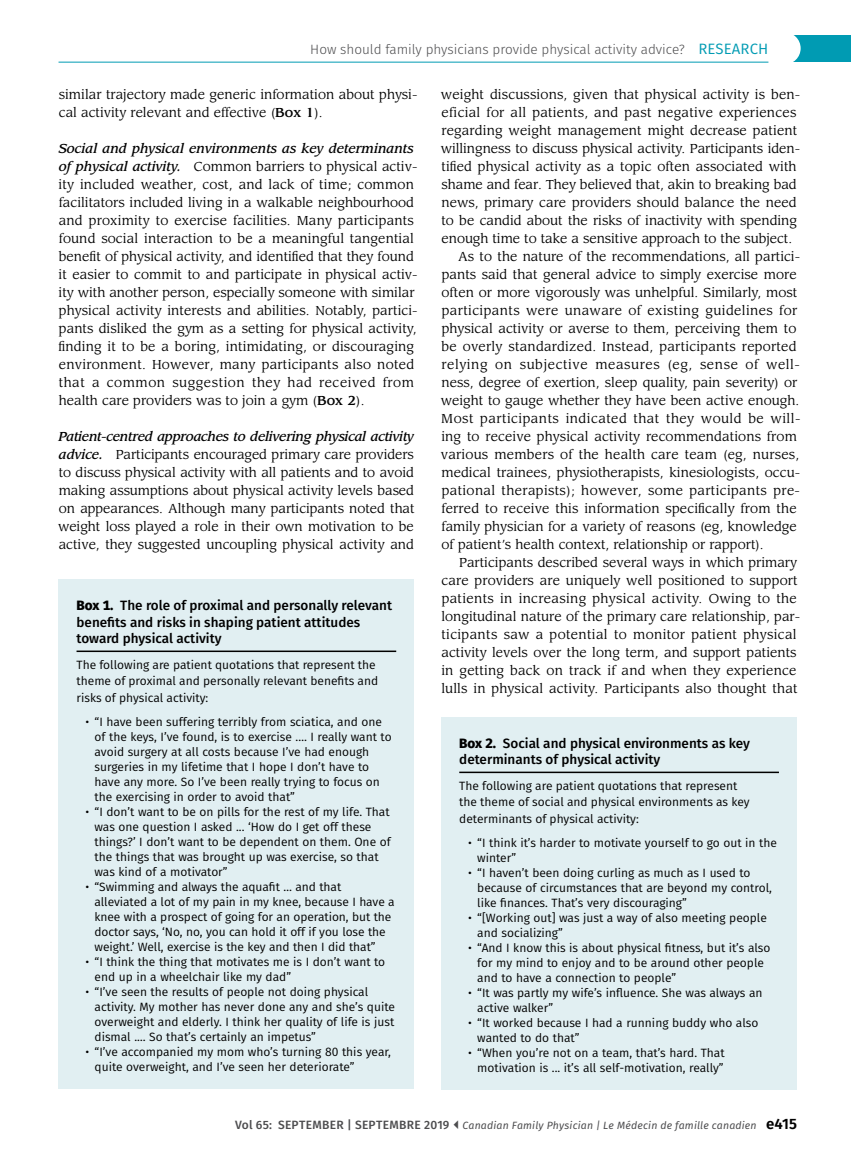
<style>
.page{position:relative;width:851px;height:1161px;background:#fff}
.page>*{position:absolute;margin:0;border:0;box-sizing:border-box;transform-origin:0 0}
.t1{font:500 13.5px/16.5px "Fira Sans";color:#000}
.t2{font:300 13.5px "Fira Sans";color:#4d4d4f}
.t3{font:12.75px/18px "Leawood Std";letter-spacing:.005em;color:#000}
.t4{font:12.75px "Leawood Std";letter-spacing:.025em;color:#000}
.t5{font:12.75px "Leawood Std";letter-spacing:.03em;color:#000}
.t6{font:12.75px "Leawood Std";letter-spacing:.035em;color:#000}
.t7{font:12.75px "Leawood Std";letter-spacing:.045em;color:#000}
.t8{font:12px/15px "Fira Sans";color:#000}
.t9{font:italic 10.5px "Fira Sans";letter-spacing:.015em;color:#4d4d4f}
.s1{font-weight:400;font-size:15px;color:#009bb3}
.s2{font-weight:500}
.s3{font-weight:500;font-style:italic}
.s4{font-weight:800}
.s5{font-weight:500;font-style:normal;font-size:12px}
.s6{font-weight:600;font-style:normal;font-size:15px;color:#000}
</style>
<div class="page">
<div style="left:793px;top:35px;width:57px;height:27px;background:#009bb3"></div>
<div style="left:768px;top:32px;width:32px;height:32px;background:#fff;border-radius:50%"></div>
<hr style="left:58px;top:62px;width:710px;height:1px;background:#009bb3">
<div style="left:58px;top:579px;width:356px;height:510px;background:#e1eff2"></div>
<hr style="left:76px;top:651px;width:320px;height:1px;background:#000">
<div style="left:441px;top:717px;width:355px;height:373px;background:#e1eff2"></div>
<hr style="left:459px;top:772px;width:319px;height:1px;background:#000">
<p class="t2" style="left:310px;top:40px;width:459px">How should family physicians provide physical activity advice? <span class="s1">RESEARCH</span></p>
<p class="t3" style="left:59px;top:86px;width:360px">similar trajectory made generic information about physi&shy;cal activity relevant and effective (<span class="s2">Box 1</span>).</p>
<p class="t3" style="left:59px;top:140px;width:360px"><span class="s3">Social and physical environments as key determinants of physical activity.</span> Common barriers to physical activ&shy;ity included weather, cost, and lack of time; common facilitators included living in a walkable neighbourhood and proximity to exercise facilities. Many participants found social interaction to be a meaningful tangential benefit of physical activity, and identified that they found it easier to commit to and participate in physical activ&shy;ity with another person, especially someone with similar physical activity interests and abilities. Notably, partici&shy;pants disliked the gym as a setting for physical activity, finding it to be a boring, intimidating, or discouraging environment. However, many participants also noted that a common suggestion they had received from health care providers was to join a gym (<span class="s2">Box 2</span>).</p>
<p class="t3" style="left:58px;top:428px;width:358px;text-align:justify"><span class="s3">Patient-centred approaches to delivering physical activity advice.</span> Participants encouraged primary care providers to discuss physical activity with all patients and to avoid making assumptions about physical activity levels based on appearances. Although many participants noted that weight loss played a role in their own motivation to be active, they suggested uncoupling physical activity and</p>
<p class="t3" style="left:441px;top:86px;width:361px">weight discussions, given that physical activity is ben-</p>
<p class="t3" style="left:441px;top:104px;width:356px">eficial for all patients, and past negative experiences</p>
<p class="t3" style="left:441px;top:122px;width:357px">regarding weight management might decrease patient</p>
<p class="t3" style="left:441px;top:140px;width:361px">willingness to discuss physical activity. Participants iden-</p>
<p class="t3" style="left:441px;top:158px;width:357px">tified physical activity as a topic often associated with</p>
<p class="t3" style="left:441px;top:176px;width:356px">shame and fear. They believed that, akin to breaking bad</p>
<p class="t3" style="left:441px;top:194px;width:357px">news, primary care providers should balance the need</p>
<p class="t3" style="left:441px;top:212px;width:357px">to be candid about the risks of inactivity with spending</p>
<p class="t3" style="left:441px;top:230px;width:352px">enough time to take a sensitive approach to the subject.</p>
<p class="t3" style="left:458px;top:248px;width:343px">As to the nature of the recommendations, all partici-</p>
<p class="t3" style="left:441px;top:266px;width:356px">pants said that general advice to simply exercise more</p>
<p class="t3" style="left:441px;top:284px;width:357px">often or more vigorously was unhelpful. Similarly, most</p>
<p class="t5" style="left:441px;top:303px;width:357px">participants were unaware of existing guidelines for</p>
<p class="t3" style="left:441px;top:320px;width:356px">physical activity or averse to them, perceiving them to</p>
<p class="t3" style="left:441px;top:338px;width:356px">be overly standardized. Instead, participants reported</p>
<p class="t7" style="left:441px;top:357px;width:360px">relying on subjective measures (eg, sense of well-</p>
<p class="t3" style="left:441px;top:374px;width:357px">ness, degree of exertion, sleep quality, pain severity) or</p>
<p class="t3" style="left:441px;top:392px;width:360px">weight to gauge whether they have been active enough.</p>
<p class="t6" style="left:441px;top:411px;width:361px">Most participants indicated that they would be will-</p>
<p class="t3" style="left:441px;top:428px;width:357px">ing to receive physical activity recommendations from</p>
<p class="t3" style="left:441px;top:446px;width:360px">various members of the health care team (eg, nurses,</p>
<p class="t3" style="left:441px;top:464px;width:360px">medical trainees, physiotherapists, kinesiologists, occu-</p>
<p class="t4" style="left:441px;top:483px;width:360px">pational therapists); however, some participants pre-</p>
<p class="t3" style="left:441px;top:500px;width:357px">ferred to receive this information specifically from the</p>
<p class="t3" style="left:441px;top:518px;width:357px">family physician for a variety of reasons (eg, knowledge</p>
<p class="t3" style="left:441px;top:536px;width:323px">of patient’s health context, relationship or rapport).</p>
<p class="t3" style="left:459px;top:554px;width:339px">Participants described several ways in which primary</p>
<p class="t3" style="left:441px;top:572px;width:357px">care providers are uniquely well positioned to support</p>
<p class="t4" style="left:441px;top:591px;width:357px">patients in increasing physical activity. Owing to the</p>
<p class="t3" style="left:441px;top:608px;width:360px">longitudinal nature of the primary care relationship, par-</p>
<p class="t4" style="left:441px;top:627px;width:357px">ticipants saw a potential to monitor patient physical</p>
<p class="t3" style="left:441px;top:644px;width:357px">activity levels over the long term, and support patients</p>
<p class="t3" style="left:441px;top:662px;width:356px">in getting back on track if and when they experience</p>
<p class="t3" style="left:441px;top:680px;width:357px">lulls in physical activity. Participants also thought that</p>
<p class="t1" style="left:76px;top:596px;width:317px"><span class="s4">Box 1.</span> The role of proximal and personally relevant benefits and risks in shaping patient attitudes toward physical activity</p>
<p class="t8" style="left:76px;top:656px;width:303px;line-height:16.5px">The following are patient quotations that represent the theme of proximal and personally relevant benefits and risks of physical activity:</p>
<p class="t8" style="left:94px;top:714px;width:298px;text-indent:-9px">• “I have been suffering terribly from sciatica, and one of the keys, I’ve found, is to exercise .… I really want to avoid surgery at all costs because I’ve had enough surgeries in my lifetime that I hope I don’t have to have any more. So I’ve been really trying to focus on the exercising in order to avoid that”</p>
<p class="t8" style="left:94px;top:804px;width:297px;text-indent:-9px">• “I don’t want to be on pills for the rest of my life. That was one question I asked ... ‘How do I get off these things?’ I don’t want to be dependent on them. One of the things that was brought up was exercise, so that was kind of a motivator”</p>
<p class="t8" style="left:94px;top:879px;width:302px;text-indent:-9px">• “Swimming and always the aquafit … and that alleviated a lot of my pain in my knee, because I have a knee with a prospect of going for an operation, but the doctor says, ‘No, no, you can hold it off if you lose the weight.’ Well, exercise is the key and then I did that”</p>
<p class="t8" style="left:94px;top:954px;width:292px;text-indent:-9px">• “I think the thing that motivates me is I don’t want to end up in a wheelchair like my dad”</p>
<p class="t8" style="left:94px;top:984px;width:302px;text-indent:-9px">• “I’ve seen the results of people not doing physical activity. My mother has never done any and she’s quite overweight and elderly. I think her quality of life is just dismal .… So that’s certainly an impetus”</p>
<p class="t8" style="left:94px;top:1044px;width:298px;text-indent:-9px">• “I’ve accompanied my mom who’s turning 80 this year, quite overweight, and I’ve seen her deteriorate”</p>
<p class="t1" style="left:459px;top:734px;width:292px"><span class="s4">Box 2.</span> Social and physical environments as key determinants of physical activity</p>
<p class="t8" style="left:459px;top:777px;width:292px;line-height:16.5px">The following are patient quotations that represent the theme of social and physical environments as key determinants of physical activity:</p>
<p class="t8" style="left:477px;top:835px;width:301px;text-indent:-9px">• “I think it’s harder to motivate yourself to go out in the winter”</p>
<p class="t8" style="left:477px;top:865px;width:296px;text-indent:-9px">• “I haven’t been doing curling as much as I used to because of circumstances that are beyond my control, like finances. That’s very discouraging”</p>
<p class="t8" style="left:477px;top:910px;width:291px;text-indent:-9px">• “[Working out] was just a way of also meeting people and socializing”</p>
<p class="t8" style="left:477px;top:940px;width:295px;text-indent:-9px">• “And I know this is about physical fitness, but it’s also for my mind to enjoy and to be around other people and to have a connection to people”</p>
<p class="t8" style="left:477px;top:985px;width:287px;text-indent:-9px">• “It was partly my wife’s influence. She was always an active walker”</p>
<p class="t8" style="left:477px;top:1015px;width:282px;text-indent:-9px">• “It worked because I had a running buddy who also wanted to do that”</p>
<p class="t8" style="left:468px;top:1045px;width:258px;text-align:right">• “When you’re not on a team, that’s hard. That motivation is ... it’s all self-motivation, really”</p>
<p class="t9" style="left:235px;top:1117px;width:563px"><span class="s5">Vol 65: SEPTEMBER | SEPTEMBRE 2019</span> Canadian Family Physician | Le Médecin de famille canadien <span class="s6">e415</span></p>
</div>
